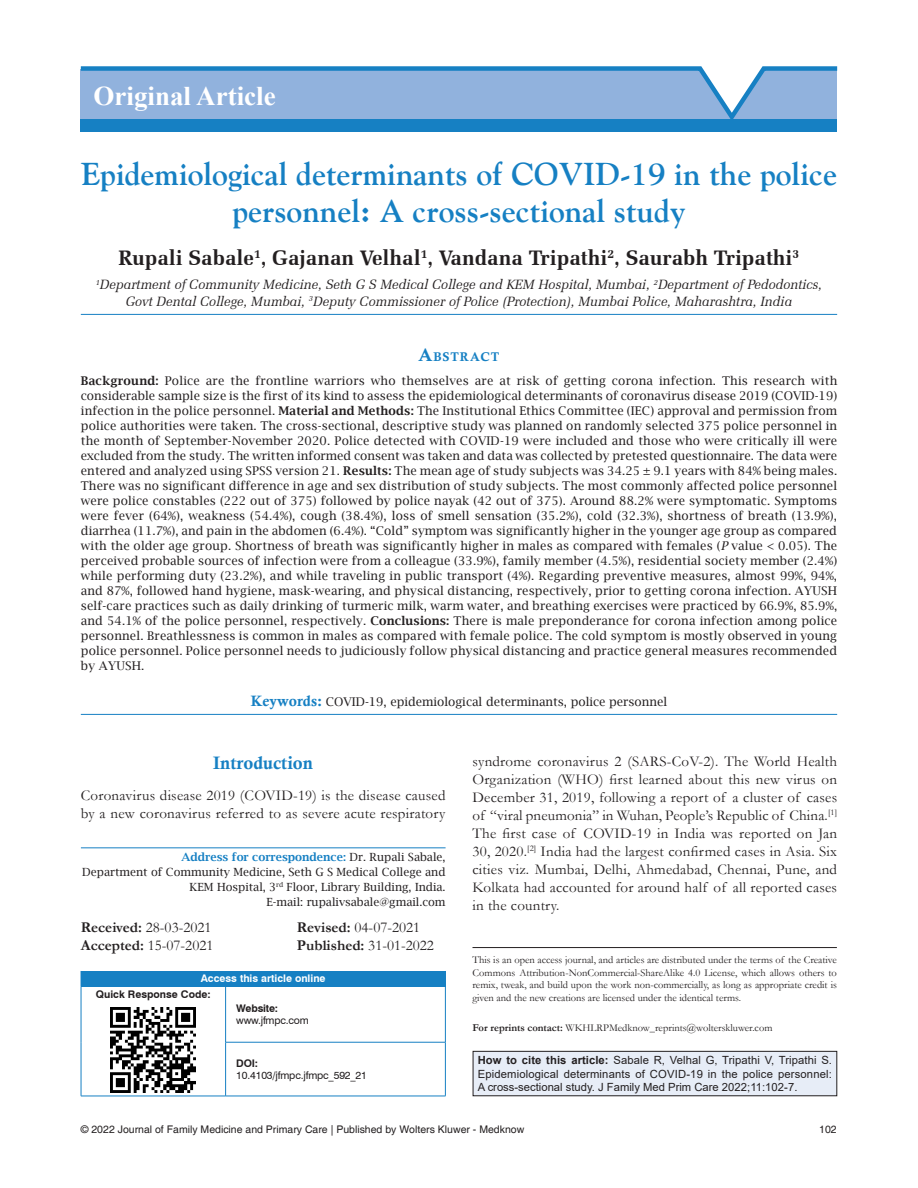
<style>
.page{position:relative;width:918px;height:1188px;background:#fff}
.page>*{position:absolute;margin:0;border:0;box-sizing:border-box;transform-origin:0 0}
.AT{font:700 31.5px/37.5px "Goudy";color:#1680c3;text-align:center}
.AH{font:700 27px "Times New Roman";color:#fff}
.AU{font:700 21px "Zapf Elliptical 711 BT";color:#231f20}
.t1{font:18px "Calis MT Bol";color:#1680c3}
.TX{font:15px/18px "Garamond";letter-spacing:.015em;color:#231f20}
.TX-2{font:700 15px "Garamond";color:#231f20}
.AFF{font:italic 13.5px/16.2px "Zapf Elliptical 711 BT";color:#231f20;text-align:center}
.ABSH{font:12.6px "Calis MT Bol";letter-spacing:.07em;color:#1680c3}
.ABS{font:12px/15px "Lucida Bright";letter-spacing:.015em;color:#231f20;text-align:justify}
.KWD{font:12px "Lucida Bright";color:#231f20}
.HTC{font:11.25px/13.5px "Arial";color:#231f20;text-align:justify}
.ADD{font:11.25px/15px "Lucida Bright";color:#231f20;text-align:right}
.Reprint{font:10.5px/12.6px "Garamond";color:#231f20;text-align:justify}
.RF{font:10.5px "Helvetica";color:#231f20}
.WEB{font:10.5px/12.6px "Swiss 721 BT";letter-spacing:-.015em;color:#231f20}
.AAO{font:700 10.5px "Swiss 721 BT";color:#fff}
.QRC{font:700 10.5px "Swiss 721 BT";color:#231f20}
.s1{font-size:18px}
.s2{font-weight:600}
.s3{font-style:italic}
.s4{font-family:"Calis MT Bol";font-size:15px;color:#1680c3}
.s5{font-weight:600;color:#1680c3}
.s6{font-weight:700}
.s7{font-weight:400}
</style>
<div class="page">
<svg style="left:80px;top:66px;width:758px;height:59px;background:#8ab0db"></svg>
<div style="left:81px;top:119px;width:756px;height:13px;background:#1680c3"></div>
<hr style="left:81px;top:314px;width:756px;height:1px;background:#1680c3">
<hr style="left:81px;top:714px;width:756px;height:1px;background:#1680c3">
<div style="left:81px;top:971px;width:364px;height:15px;background:#1680c3"></div>
<svg style="left:445px;top:971px;width:1px;height:15px"></svg>
<hr style="left:81px;top:1096px;width:145px;height:1px;background:#1680c3">
<hr style="left:226px;top:1096px;width:220px;height:1px;background:#1680c3">
<hr style="left:81px;top:986px;width:145px;height:1px;background:#1680c3">
<hr style="left:81px;top:986px;width:1px;height:56px;background:#1680c3">
<hr style="left:81px;top:1042px;width:1px;height:54px;background:#1680c3">
<hr style="left:226px;top:986px;width:220px;height:1px;background:#1680c3">
<hr style="left:225px;top:986px;width:1px;height:56px;background:#1680c3">
<hr style="left:445px;top:986px;width:1px;height:56px;background:#1680c3">
<hr style="left:225px;top:1042px;width:221px;height:1px;background:#1680c3">
<hr style="left:225px;top:1042px;width:1px;height:54px;background:#1680c3">
<hr style="left:445px;top:1042px;width:1px;height:54px;background:#1680c3">
<img style="left:111px;top:1007px;width:85px;height:85px">
<hr style="left:81px;top:847px;width:365px;height:1px;background:#1680c3">
<div style="left:473px;top:1051px;width:364px;height:45px;background:#e7edf7"></div>
<div style="left:473px;top:1051px;width:364px;height:45px;border:1px solid #231f20"></div>
<hr style="left:472px;top:947px;width:365px;height:1px;background:#231f20">
<p class="AH" style="left:94px;top:77px;width:184px">Original Article</p>
<p class="AT" style="left:81px;top:155px;width:758px">Epidemiological determinants of COVID‑19 in the police personnel: A cross‑sectional study</p>
<p class="AU" style="left:119px;top:245px;width:682px">Rupali Sabale<sup>1</sup>, Gajanan Velhal<sup>1</sup>, Vandana Tripathi<sup>2</sup>, Saurabh Tripathi<sup>3</sup></p>
<p class="AFF" style="left:96px;top:277px;width:728px"><sup>1</sup>Department of Community Medicine, Seth G S Medical College and KEM Hospital, Mumbai, <sup>2</sup>Department of Pedodontics,<br>Govt Dental College, Mumbai, <sup>3</sup>Deputy Commissioner of Police (Protection), Mumbai Police, Maharashtra, India</p>
<p class="ABSH" style="left:419px;top:350px;width:82px"><span class="s1">A</span>BSTRACT</p>
<p class="ABS" style="left:81px;top:373px;width:758px"><span class="s2">Background:</span> Police are the frontline warriors who themselves are at risk of getting corona infection. This research with considerable sample size is the first of its kind to assess the epidemiological determinants of coronavirus disease 2019 (COVID‑19) infection in the police personnel. <span class="s2">Material and Methods:</span> The Institutional Ethics Committee (IEC) approval and permission from police authorities were taken. The cross‑sectional, descriptive study was planned on randomly selected 375 police personnel in the month of September‑November 2020. Police detected with COVID‑19 were included and those who were critically ill were excluded from the study. The written informed consent was taken and data was collected by pretested questionnaire. The data were entered and analyzed using SPSS version 21. <span class="s2">Results:</span> The mean age of study subjects was 34.25 ± 9.1 years with 84% being males.<br>There was no significant difference in age and sex distribution of study subjects. The most commonly affected police personnel were police constables (222 out of 375) followed by police nayak (42 out of 375). Around 88.2% were symptomatic. Symptoms were fever (64%), weakness (54.4%), cough (38.4%), loss of smell sensation (35.2%), cold (32.3%), shortness of breath (13.9%), diarrhea (11.7%), and pain in the abdomen (6.4%). “Cold” symptom was significantly higher in the younger age group as compared with the older age group. Shortness of breath was significantly higher in males as compared with females (<span class="s3">P</span> value &lt; 0.05). The perceived probable sources of infection were from a colleague (33.9%), family member (4.5%), residential society member (2.4%) while performing duty (23.2%), and while traveling in public transport (4%). Regarding preventive measures, almost 99%, 94%, and 87%, followed hand hygiene, mask‑wearing, and physical distancing, respectively, prior to getting corona infection. AYUSH self‑care practices such as daily drinking of turmeric milk, warm water, and breathing exercises were practiced by 66.9%, 85.9%, and 54.1% of the police personnel, respectively. <span class="s2">Conclusions:</span> There is male preponderance for corona infection among police personnel. Breathlessness is common in males as compared with female police. The cold symptom is mostly observed in young police personnel. Police personnel needs to judiciously follow physical distancing and practice general measures recommended by AYUSH.</p>
<p class="KWD" style="left:251px;top:694px;width:418px"><span class="s4">Keywords:</span> COVID‑19, epidemiological determinants, police personnel</p>
<h1 class="t1" style="left:213px;top:752px;width:101px">Introduction</h1>
<p class="TX" style="left:81px;top:785px;width:366px">Coronavirus disease 2019 (COVID‑19) is the disease caused by a new coronavirus referred to as severe acute respiratory</p>
<p class="ADD" style="left:82px;top:849px;width:365px"><span class="s5">Address for correspondence:</span> Dr. Rupali Sabale,<br>Department of Community Medicine, Seth G S Medical College and KEM Hospital, 3<sup>rd</sup> Floor, Library Building, India.<br>E‑mail: rupalivsabale@gmail.com</p>
<p class="TX" style="left:81px;top:918px;width:132px"><span class="s6">Received:</span> 28-03-2021</p>
<p class="TX" style="left:297px;top:918px;width:125px"><span class="s6">Revised:</span> 04-07-2021</p>
<p class="TX" style="left:81px;top:936px;width:134px"><span class="s6">Accepted:</span> 15-07-2021</p>
<p class="TX-2" style="left:297px;top:935px;width:139px">Published: <span class="s7">31-01-2022</span></p>
<p class="AAO" style="left:201px;top:971px;width:126px">Access this article online</p>
<p class="QRC" style="left:96px;top:987px;width:116px">Quick Response Code:</p>
<p class="WEB" style="left:236px;top:1002px;width:74px"><span class="s6">Website: </span>www.jfmpc.com</p>
<p class="WEB" style="left:236px;top:1057px;width:132px"><span class="s6">DOI:<br></span>10.4103/jfmpc.jfmpc_592_21</p>
<p class="TX" style="left:472px;top:752px;width:366px;text-align:justify">syndrome coronavirus 2 (SARS‑CoV‑2). The World Health Organization (WHO) first learned about this new virus on December 31, 2019, following a report of a cluster of cases of “viral pneumonia” in Wuhan, People’s Republic of China.<sup>[1] </sup>The first case of COVID‑19 in India was reported on Jan 30, 2020.<sup>[2]</sup> India had the largest confirmed cases in Asia. Six cities viz. Mumbai, Delhi, Ahmedabad, Chennai, Pune, and Kolkata had accounted for around half of all reported cases in the country.</p>
<p class="Reprint" style="left:472px;top:953px;width:366px">This is an open access journal, and articles are distributed under the terms of the Creative Commons Attribution‑NonCommercial‑ShareAlike 4.0 License, which allows others to remix, tweak, and build upon the work non‑commercially, as long as appropriate credit is given and the new creations are licensed under the identical terms.</p>
<p class="Reprint" style="left:472px;top:1021px;width:301px"><span class="s6">For reprints contact:</span> WKHLRPMedknow_reprints@wolterskluwer.com</p>
<p class="HTC" style="left:478px;top:1053px;width:356px"><span class="s6">How to cite this article:</span> Sabale R, Velhal G, Tripathi V, Tripathi S.<br>Epidemiological determinants of COVID‑19 in the police personnel:<br>A cross‑sectional study. J Family Med Prim Care 2022;11:102-7.</p>
<p class="RF" style="left:81px;top:1124px;width:445px">© 2022 Journal of Family Medicine and Primary Care | Published by Wolters Kluwer ‑ Medknow</p>
<p class="RF" style="left:819px;top:1124px;width:19px">102</p>
</div>
